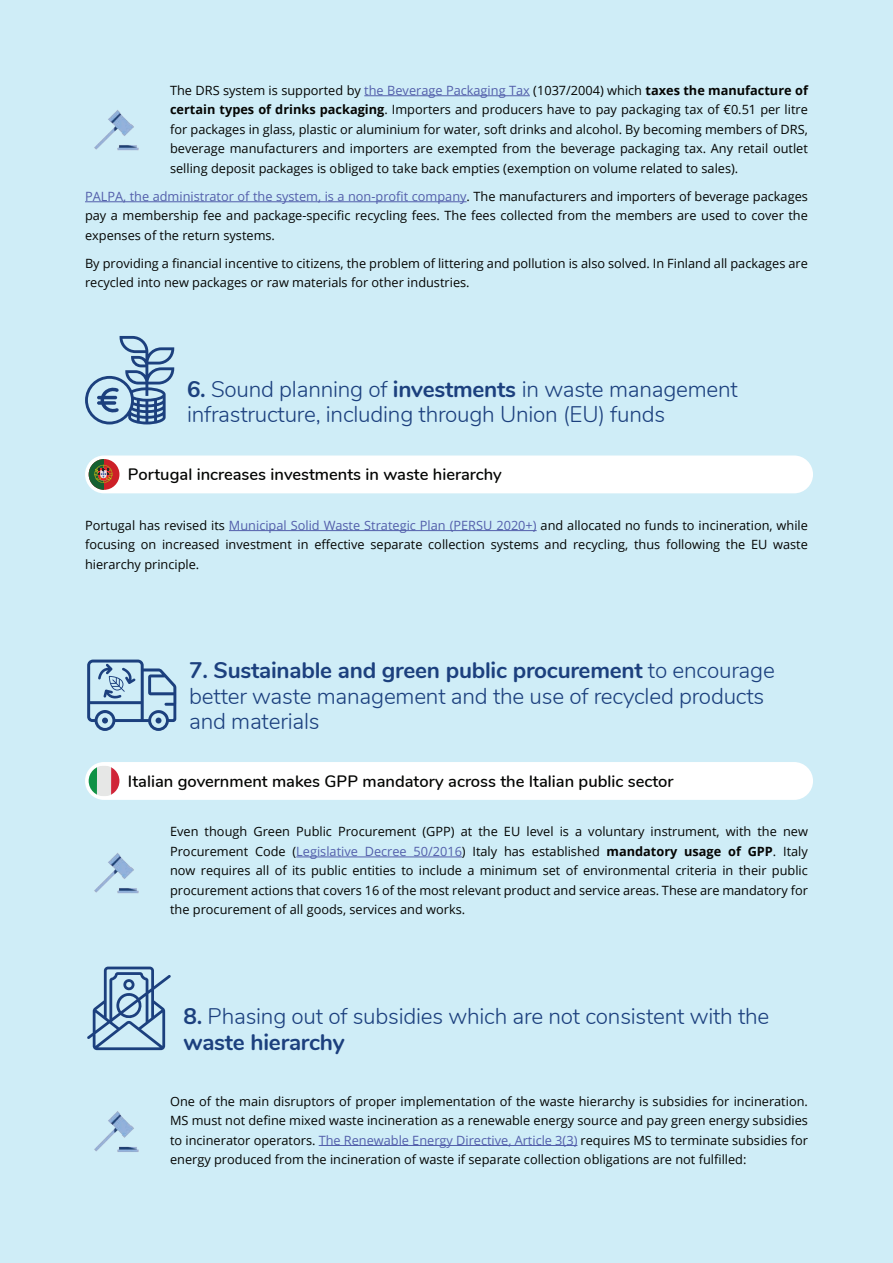
<style>
.page{position:relative;width:893px;height:1263px;background:#cfedf7}
.page>*{position:absolute;margin:0;border:0;box-sizing:border-box;transform-origin:0 0}
.t1{font:300 22.5px/25.5px "Nunito";letter-spacing:-.01em;color:#1c407e}
.t2{font:600 16.5px "Nunito";color:#040503}
.t3{font:12.75px/19.5px "Open Sans";color:#040503;text-align:justify}
.s1{color:#535fab}
.s2{font-weight:700}
</style>
<div class="page">
<div style="left:85px;top:762px;width:728px;height:38px;background:#fff;border-radius:19px"></div>
<div style="left:85px;top:455px;width:728px;height:38px;background:#fff;border-radius:19px"></div>
<svg style="left:89px;top:765px;width:8px;height:30px"></svg>
<div style="left:97px;top:766px;width:14px;height:30px;background:#e6e7e6"></div>
<svg style="left:111px;top:767px;width:8px;height:28px"></svg>
<div style="left:89px;top:459px;width:30px;height:31px;background:#cd2027;border-radius:15px"></div>
<svg style="left:89px;top:459px;width:15px;height:31px"></svg>
<svg style="left:94px;top:465px;width:19px;height:18px"></svg>
<hr style="left:364px;top:95px;width:166px;height:1px;background:#535fab">
<hr style="left:85px;top:201px;width:382px;height:1px;background:#535fab">
<hr style="left:229px;top:530px;width:308px;height:1px;background:#535fab">
<hr style="left:296px;top:857px;width:166px;height:1px;background:#535fab">
<hr style="left:319px;top:1145px;width:258px;height:1px;background:#535fab">
<img style="left:94px;top:110px;width:45px;height:41px">
<img style="left:94px;top:853px;width:45px;height:41px">
<img style="left:94px;top:1111px;width:45px;height:41px">
<svg style="left:87px;top:966px;width:84px;height:84px"></svg>
<svg style="left:85px;top:336px;width:89px;height:88px"></svg>
<svg style="left:87px;top:659px;width:89px;height:72px"></svg>
<p class="t3" style="left:170px;top:80px;width:639px">The DRS system is supported by <span class="s1">the Beverage Packaging Tax</span> (1037/2004) which <span class="s2">taxes the manufacture of certain types of drinks packaging</span>. Importers and producers have to pay packaging tax of €0.51 per litre for packages in glass, plastic or aluminium for water, soft drinks and alcohol. By becoming members of DRS, beverage manufacturers and importers are exempted from the beverage packaging tax. Any retail outlet selling deposit packages is obliged to take back empties (exemption on volume related to sales).</p>
<p class="t3" style="left:85px;top:186px;width:724px"><span class="s1">PALPA, the administrator of the system, is a non-profit company</span>. The manufacturers and importers of beverage packages pay a membership fee and package-specific recycling fees. The fees collected from the members are used to cover the expenses of the return systems.</p>
<p class="t3" style="left:85px;top:253px;width:724px">By providing a financial incentive to citizens, the problem of littering and pollution is also solved. In Finland all packages are recycled into new packages or raw materials for other industries.</p>
<h1 class="t1" style="left:187px;top:375px;width:552px"><span class="s2">6.</span> Sound planning of <span class="s2">investments</span> in waste management infrastructure, including through Union (EU) funds</h1>
<p class="t2" style="left:128px;top:462px;width:375px">Portugal increases investments in waste hierarchy</p>
<p class="t3" style="left:85px;top:515px;width:724px">Portugal has revised its <span class="s1">Municipal Solid Waste Strategic Plan (PERSU 2020+)</span> and allocated no funds to incineration, while focusing on increased investment in effective separate collection systems and recycling, thus following the EU waste hierarchy principle.</p>
<h1 class="t1" style="left:189px;top:656px;width:587px"><span class="s2">7. Sustainable and green public procurement</span> to encourage better waste management and the use of recycled products and materials</h1>
<p class="t2" style="left:128px;top:769px;width:547px">Italian government makes GPP mandatory across the Italian public sector</p>
<p class="t3" style="left:170px;top:822px;width:639px">Even though Green Public Procurement (GPP) at the EU level is a voluntary instrument, with the new Procurement Code (<span class="s1">Legislative Decree 50/2016</span>) Italy has established <span class="s2">mandatory usage of GPP</span>. Italy now requires all of its public entities to include a minimum set of environmental criteria in their public procurement actions that covers 16 of the most relevant product and service areas. These are mandatory for the procurement of all goods, services and works.</p>
<h1 class="t1" style="left:183px;top:1002px;width:587px"><span class="s2">8.</span> Phasing out of subsidies which are not consistent with the <span class="s2">waste hierarchy</span></h1>
<p class="t3" style="left:170px;top:1091px;width:639px">One of the main disruptors of proper implementation of the waste hierarchy is subsidies for incineration.<br>MS must not define mixed waste incineration as a renewable energy source and pay green energy subsidies to incinerator operators. <span class="s1">The Renewable Energy Directive, Article 3(3)</span> requires MS to terminate subsidies for energy produced from the incineration of waste if separate collection obligations are not fulfilled:</p>
</div>
